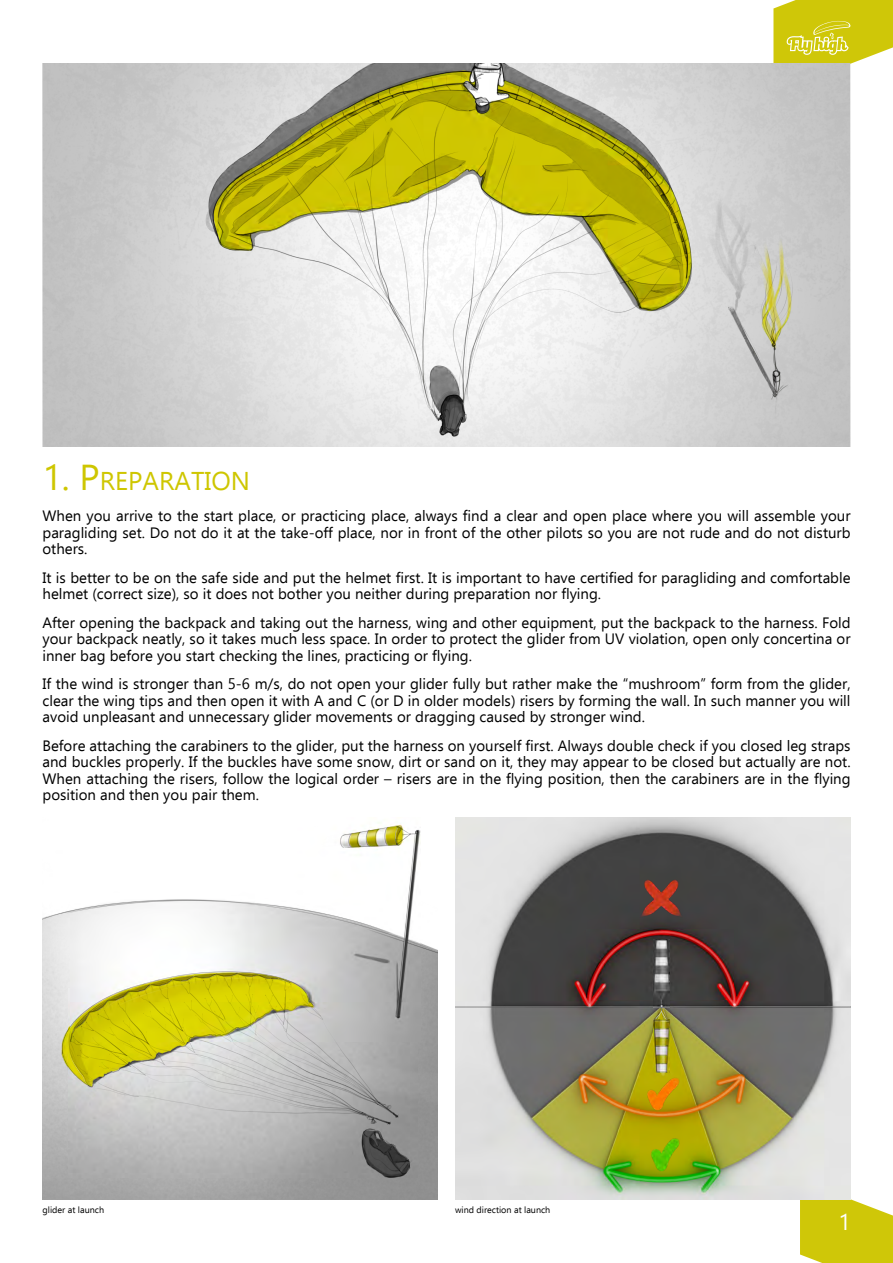
<style>
.page{position:relative;width:893px;height:1263px;background:#fff}
.page>*{position:absolute;margin:0;border:0;box-sizing:border-box;transform-origin:0 0}
.t1{font:25.65px "Ebrima";color:#cec600}
.t2{font:22.8px "Ebrima";color:#fff}
.t3{font:15px/16.5px "Ebrima";color:#000;text-align:justify}
.t4{font:9px "Ebrima";color:#000}
.s1{font-size:36px}
</style>
<div class="page">
<svg style="left:800px;top:1199px;width:93px;height:64px;background:#d2cb1c"></svg>
<img style="left:455px;top:818px;width:395px;height:381px">
<img style="left:455px;top:930px;width:395px;height:262px">
<img style="left:640px;top:880px;width:44px;height:291px">
<img style="left:209px;top:64px;width:583px;height:373px">
<img style="left:43px;top:824px;width:395px;height:370px">
<img style="left:70px;top:978px;width:311px;height:138px">
<img style="left:360px;top:1129px;width:51px;height:48px">
<svg style="left:773px;top:0;width:120px;height:64px;background:#d4cd26"></svg>
<h1 class="t1" style="left:43px;top:471px;width:209px"><span class="s1">1. P</span>REPARATION</h1>
<p class="t3" style="left:43px;top:509px;width:810px">When you arrive to the start place, or practicing place, always find a clear and open place where you will assemble your paragliding set. Do not do it at the take-off place, nor in front of the other pilots so you are not rude and do not disturb others.</p>
<p class="t3" style="left:43px;top:571px;width:810px">It is better to be on the safe side and put the helmet first. It is important to have certified for paragliding and comfortable helmet (correct size), so it does not bother you neither during preparation nor flying.</p>
<p class="t3" style="left:43px;top:616px;width:810px">After opening the backpack and taking out the harness, wing and other equipment, put the backpack to the harness. Fold your backpack neatly, so it takes much less space. In order to protect the glider from UV violation, open only concertina or inner bag before you start checking the lines, practicing or flying.</p>
<p class="t3" style="left:43px;top:677px;width:810px">If the wind is stronger than 5-6 m/s, do not open your glider fully but rather make the “mushroom” form from the glider, clear the wing tips and then open it with A and C (or D in older models) risers by forming the wall. In such manner you will avoid unpleasant and unnecessary glider movements or dragging caused by stronger wind.</p>
<p class="t3" style="left:43px;top:739px;width:810px">Before attaching the carabiners to the glider, put the harness on yourself first. Always double check if you closed leg straps and buckles properly. If the buckles have some snow, dirt or sand on it, they may appear to be closed but actually are not.<br>When attaching the risers, follow the logical order – risers are in the flying position, then the carabiners are in the flying position and then you pair them.</p>
<p class="t4" style="left:43px;top:1206px;width:63px">glider at launch</p>
<p class="t4" style="left:455px;top:1206px;width:97px">wind direction at launch</p>
<h2 class="t2" style="left:838px;top:1213px;width:14px">1</h2>
</div>
